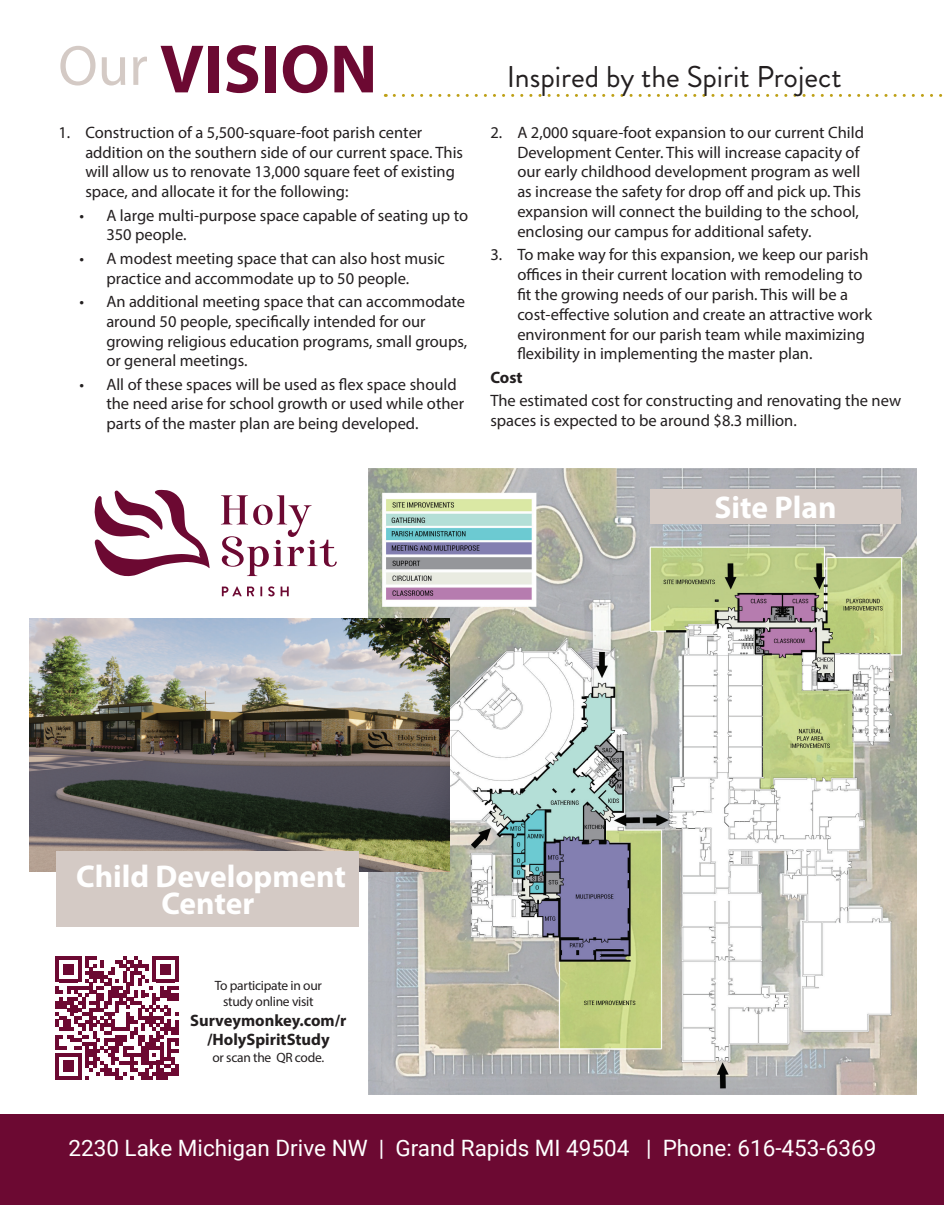
<style>
.page{position:relative;width:944px;height:1205px;background:#fff}
.page>*{position:absolute;margin:0;border:0;box-sizing:border-box;transform-origin:0 0}
.t1{font:700 69px "Myriad Pro";color:#6c0932}
.t2{font:700 31.5px/27px "Myriad Pro";color:#fff;text-align:center}
.t3{font:30px "Hv D Trial Brandon Grotesque";color:#231f20}
.t4{font:22.5px "Roboto";color:#fff}
.t5{font:16.5px/19.8px "Myriad Pro";color:#231f20}
.t6{font:700 16.5px/19.8px "Myriad Pro";color:#231f20;text-align:center}
.t7{font:13.5px/16.2px "Myriad Pro";letter-spacing:-.02em;color:#231f20;text-align:center}
.s1{font-weight:400;font-size:57px;color:#d4cac5}
</style>
<div class="page">
<div style="left:0;top:1114px;width:944px;height:90px;background:#6c0932"></div>
<img style="left:368px;top:469px;width:548px;height:625px">
<div style="left:650px;top:489px;width:251px;height:35px;background:#d4cac5"></div>
<svg style="left:394px;top:94px;width:549px;height:3px"></svg>
<img style="left:30px;top:618px;width:419px;height:253px">
<svg style="left:95px;top:490px;width:115px;height:86px"></svg>
<svg style="left:221px;top:495px;width:116px;height:81px"></svg>
<svg style="left:222px;top:586px;width:32px;height:10px"></svg>
<svg style="left:260px;top:586px;width:2px;height:10px"></svg>
<svg style="left:268px;top:586px;width:7px;height:10px"></svg>
<svg style="left:281px;top:586px;width:8px;height:10px"></svg>
<div style="left:57px;top:850px;width:302px;height:76px;background:#d4cac5"></div>
<svg style="left:56px;top:956px;width:123px;height:123px"></svg>
<h1 class="t1" style="left:58px;top:24px;width:321px"><span class="s1">Our</span> VISION</h1>
<p class="t5" style="left:85px;top:122px;width:379px;text-indent:-27px">1. Construction of a 5,500-square-foot parish center addition on the southern side of our current space. This will allow us to renovate 13,000 square feet of existing space, and allocate it for the following:</p>
<p class="t5" style="left:106px;top:205px;width:363px;text-indent:-27px">• A large multi-purpose space capable of seating up to<br>350 people.</p>
<p class="t5" style="left:79px;top:248px;width:367px;text-align:center">• A modest meeting space that can also host music practice and accommodate up to 50 people.</p>
<p class="t5" style="left:106px;top:291px;width:362px;text-indent:-27px">• An additional meeting space that can accommodate around 50 people, specifically intended for our growing religious education programs, small groups, or general meetings.</p>
<p class="t5" style="left:106px;top:374px;width:359px;text-indent:-27px">• All of these spaces will be used as flex space should the need arise for school growth or used while other parts of the master plan are being developed.</p>
<h3 class="t3" style="left:507px;top:56px;width:336px">Inspired by the Spirit Project</h3>
<p class="t5" style="left:517px;top:122px;width:348px;text-indent:-27px">2. A 2,000 square-foot expansion to our current Child Development Center. This will increase capacity of our early childhood development program as well as increase the safety for drop off and pick up. This expansion will connect the building to the school, enclosing our campus for additional safety.</p>
<p class="t5" style="left:517px;top:244px;width:356px;text-indent:-27px">3. To make way for this expansion, we keep our parish offices in their current location with remodeling to fit the growing needs of our parish. This will be a cost-effective solution and create an attractive work environment for our parish team while maximizing flexibility in implementing the master plan.</p>
<p class="t6" style="left:490px;top:366px;width:34px">Cost</p>
<p class="t5" style="left:490px;top:390px;width:412px">The estimated cost for constructing and renovating the new spaces is expected to be around $8.3 million.</p>
<h2 class="t2" style="left:714px;top:493px;width:124px">Site Plan</h2>
<h2 class="t2" style="left:76px;top:861px;width:271px">Child Development<br>Center</h2>
<p class="t7" style="left:215px;top:976px;width:109px">To participate in our study online visit</p>
<p class="t6" style="left:190px;top:1009px;width:158px">Surveymonkey.com/r /HolySpiritStudy</p>
<p class="t7" style="left:212px;top:1048px;width:113px">or scan the QR code.</p>
<h3 class="t4" style="left:68px;top:1131px;width:809px">2230 Lake Michigan Drive NW | Grand Rapids MI 49504 | Phone: 616-453-6369</h3>
</div>
